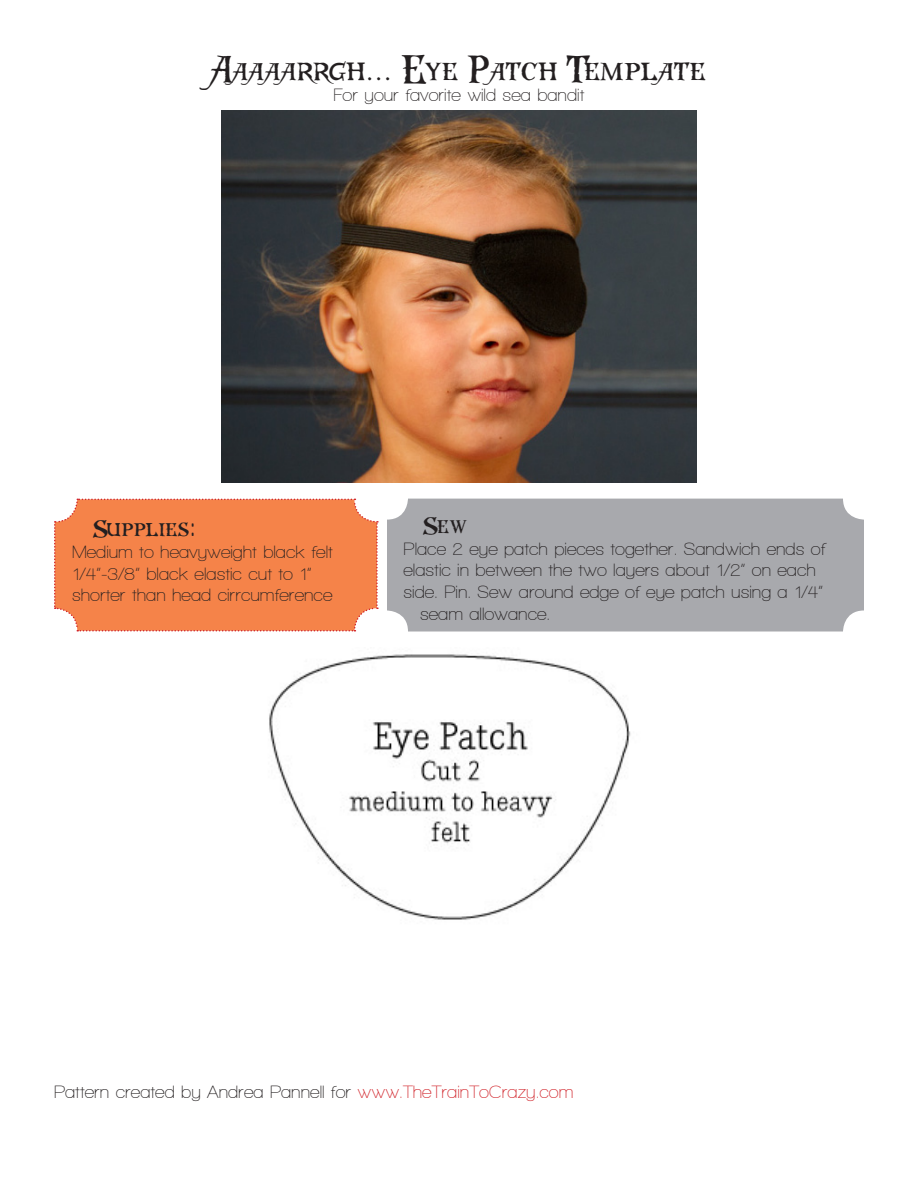
<style>
.page{position:relative;width:918px;height:1188px;background:#fff}
.page>*{position:absolute;margin:0;border:0;box-sizing:border-box;transform-origin:0 0}
.t1{font:36px "Caribbean's Treasure";color:#231f20}
.t2{font:27px "Caribbean's Treasure";color:#231f20}
.t3{font:600 18px/21.6px "Walkway";color:#231f20}
.s1{font-family:"Walkway";font-weight:800}
.s2{color:#d1232a}
</style>
<div class="page">
<svg style="left:54px;top:499px;width:324px;height:133px;background:#f58851"></svg>
<div style="left:387px;top:499px;width:477px;height:132px;background:#a8a9ad;border-radius:21px"></div>
<img style="left:269px;top:654px;width:362px;height:266px">
<img style="left:221px;top:110px;width:476px;height:373px">
<p class="t1" style="left:212px;top:48px;width:496px">Aaaaarrgh... Eye Patch Template</p>
<p class="t3" style="left:334px;top:84px;width:252px">For your favorite wild sea bandit</p>
<p class="t2" style="left:93px;top:512px;width:104px">Supplies<span class="s1">:</span></p>
<p class="t3" style="left:72px;top:541px;width:262px">Medium to heavyweight black felt</p>
<p class="t3" style="left:72px;top:563px;width:262px">1/4”-3/8” black elastic cut to 1” shorter than head cirrcumference</p>
<p class="t2" style="left:423px;top:509px;width:46px">Sew</p>
<p class="t3" style="left:404px;top:538px;width:424px">Place 2 eye patch pieces together. Sandwich ends of</p>
<p class="t3" style="left:404px;top:559px;width:414px">elastic in between the two layers about 1/2” on each</p>
<p class="t3" style="left:404px;top:581px;width:421px">side. Pin. Sew around edge of eye patch using a 1/4”</p>
<p class="t3" style="left:420px;top:603px;width:132px">seam allowance.</p>
<p class="t3" style="left:54px;top:1080px;width:521px">Pattern created by Andrea Pannell for <span class="s2">www.TheTrainToCrazy.com</span></p>
</div>
